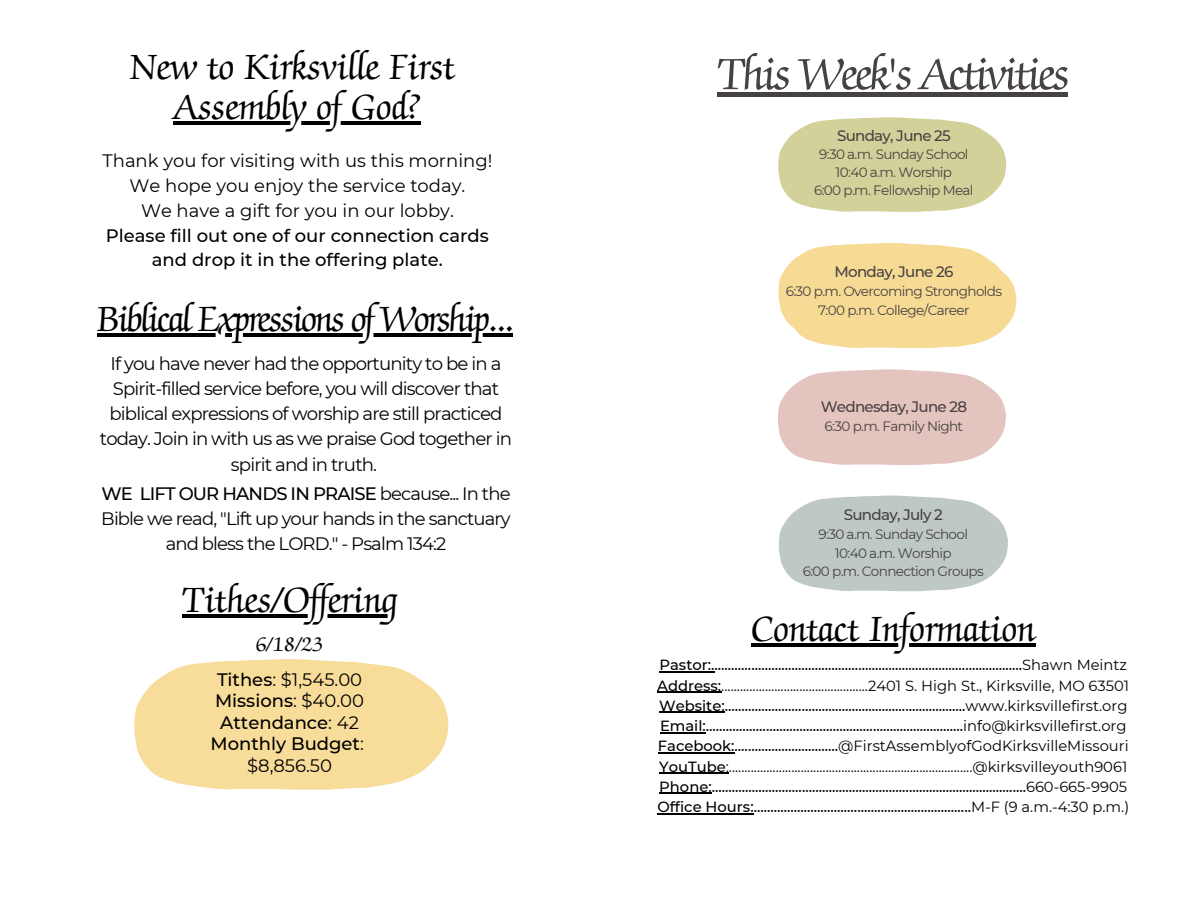
<style>
.page{position:relative;width:1188px;height:918px;background:#fff}
.page>*{position:absolute;margin:0;border:0;box-sizing:border-box;transform-origin:0 0}
.t1{font:50.55px "Zapf Chancery Pro";letter-spacing:-.05em;color:#474242}
.t2{font:40.5px "Zapf Chancery Pro";color:#000}
.t3{font:40.5px "Zapf Chancery Pro";letter-spacing:-.05em;color:#000}
.t4{font:22.5px "Zapf Chancery Pro";color:#000}
.t5{font:18.15px/25.2px "Montserrat";letter-spacing:-.05em;color:#000;text-align:center}
.t6{font:18px "Montserrat";color:#000}
.t7{font:18px/24.9px "Montserrat";letter-spacing:-.05em;color:#000;text-align:center}
.t8{font:500 18px "Montserrat";color:#000}
.t9{font:500 15.15px "Montserrat";letter-spacing:-.05em;color:#474242}
.t10{font:500 14.7px "Montserrat";color:#000}
.t11{font:14.7px "Montserrat";color:#000}
.t12{font:13.65px "Montserrat";letter-spacing:-.05em;color:#474242}
.s1{font-weight:500}
.s2{font-weight:400}
</style>
<div class="page">
<svg style="left:134px;top:659px;width:314px;height:131px;background:#f8e0a7"></svg>
<hr style="left:174px;top:121px;width:247px;height:3px;background:#000">
<hr style="left:182px;top:614px;width:216px;height:4px;background:#000">
<hr style="left:660px;top:671px;width:55px;height:2px;background:#000">
<hr style="left:657px;top:692px;width:64px;height:1px;background:#000">
<hr style="left:659px;top:712px;width:66px;height:1px;background:#000">
<hr style="left:660px;top:732px;width:46px;height:1px;background:#000">
<hr style="left:658px;top:752px;width:77px;height:2px;background:#000">
<hr style="left:659px;top:773px;width:67px;height:1px;background:#000">
<hr style="left:659px;top:793px;width:53px;height:1px;background:#000">
<hr style="left:657px;top:813px;width:97px;height:1px;background:#000">
<hr style="left:751px;top:643px;width:285px;height:4px;background:#000">
<svg style="left:778px;top:117px;width:228px;height:95px;background:#d7d7a7"></svg>
<svg style="left:779px;top:496px;width:229px;height:95px;background:#c5cecc"></svg>
<svg style="left:778px;top:369px;width:228px;height:96px;background:#e7cbc7"></svg>
<hr style="left:717px;top:92px;width:350px;height:4px;background:#474242">
<svg style="left:779px;top:243px;width:237px;height:105px;background:#f8dfa3"></svg>
<hr style="left:97px;top:333px;width:416px;height:4px;background:#000">
<p class="t2" style="left:130px;top:51px;width:326px">New to Kirksville First</p>
<p class="t2" style="left:174px;top:90px;width:249px">Assembly of God?</p>
<p class="t6" style="left:103px;top:150px;width:391px">Thank you for visiting with us this morning!</p>
<p class="t6" style="left:130px;top:175px;width:337px">We hope you enjoy the service today.</p>
<p class="t6" style="left:141px;top:199px;width:314px">We have a gift for you in our lobby.</p>
<p class="t8" style="left:106px;top:224px;width:385px">Please fill out one of our connection cards</p>
<p class="t8" style="left:152px;top:249px;width:293px">and drop it in the offering plate.</p>
<p class="t3" style="left:97px;top:302px;width:419px">Biblical Expressions of Worship...</p>
<p class="t5" style="left:100px;top:351px;width:414px">If you have never had the opportunity to be in a Spirit-filled service before, you will discover that biblical expressions of worship are still practiced today. Join in with us as we praise God together in spirit and in truth.</p>
<p class="t7" style="left:101px;top:481px;width:411px"><span class="s1">WE LIFT OUR HANDS IN PRAISE</span> because... In the<br>Bible we read, "Lift up your hands in the sanctuary and bless the LORD." - Psalm 134:2</p>
<p class="t2" style="left:182px;top:583px;width:217px">Tithes/Of ering</p>
<p class="t4" style="left:255px;top:635px;width:70px">6/18/23</p>
<p class="t6" style="left:217px;top:669px;width:147px"><span class="s1">Tithes</span>: $1,545.00</p>
<p class="t8" style="left:215px;top:690px;width:151px">Missions<span class="s2">: $40.00</span></p>
<p class="t8" style="left:220px;top:711px;width:140px">Attendance<span class="s2">: 42</span></p>
<p class="t8" style="left:211px;top:733px;width:155px">Monthly Budget<span class="s2">:</span></p>
<p class="t6" style="left:247px;top:754px;width:86px">$8,856.50</p>
<p class="t1" style="left:717px;top:53px;width:354px">This Week's Activities</p>
<p class="t9" style="left:837px;top:126px;width:115px">Sunday, June 25</p>
<p class="t12" style="left:819px;top:146px;width:151px">9:30 a.m. Sunday School</p>
<p class="t12" style="left:836px;top:164px;width:118px">10:40 a.m. Worship</p>
<p class="t12" style="left:814px;top:182px;width:161px">6:00 p.m. Fellowship Meal</p>
<p class="t9" style="left:835px;top:263px;width:120px">Monday, June 26</p>
<p class="t12" style="left:786px;top:283px;width:218px">6:30 p.m. Overcoming Strongholds</p>
<p class="t12" style="left:818px;top:302px;width:153px">7:00 p.m. College/Career</p>
<p class="t9" style="left:834px;top:272px;width:117px">Tuesday, May 1st</p>
<p class="t12" style="left:805px;top:292px;width:173px">5:30 p.m. Ladies Bible Study</p>
<p class="t9" style="left:821px;top:397px;width:148px">Wednesday, June 28</p>
<p class="t12" style="left:825px;top:417px;width:140px">6:30 p.m. Family Night</p>
<p class="t9" style="left:844px;top:506px;width:101px">Sunday, July 2</p>
<p class="t12" style="left:819px;top:526px;width:151px">9:30 a.m. Sunday School</p>
<p class="t12" style="left:835px;top:545px;width:118px">10:40 a.m. Worship</p>
<p class="t12" style="left:803px;top:563px;width:183px">6:00 p.m. Connection Groups</p>
<p class="t2" style="left:751px;top:612px;width:286px">Contact Information</p>
<p class="t10" style="left:660px;top:656px;width:469px">Pastor:.............................................................................................<span class="s2">Shawn Meintz</span></p>
<p class="t11" style="left:657px;top:676px;width:474px"><span class="s1">Address:</span>...............................................2401 S. High St., Kirksville, MO 63501</p>
<p class="t10" style="left:659px;top:697px;width:470px">Website:........................................................................<span class="s2">www.kirksvillefirst.org</span></p>
<p class="t10" style="left:660px;top:717px;width:468px">Email:.............................................................................<span class="s2">info@kirksvillefirst.org</span></p>
<p class="t10" style="left:658px;top:737px;width:472px">Facebook:...............................<span class="s2">@FirstAssemblyofGodKirksvilleMissouri</span></p>
<p class="t11" style="left:659px;top:757px;width:470px"><span class="s1">YouTube</span>:..............................................................................@kirksvilleyouth9061</p>
<p class="t10" style="left:659px;top:778px;width:469px">Phone:..............................................................................................<span class="s2">660-665-9905</span></p>
<p class="t10" style="left:657px;top:798px;width:473px">Office Hours:.................................................................<span class="s2">M-F (9 a.m.-4:30 p.m.)</span></p>
</div>
